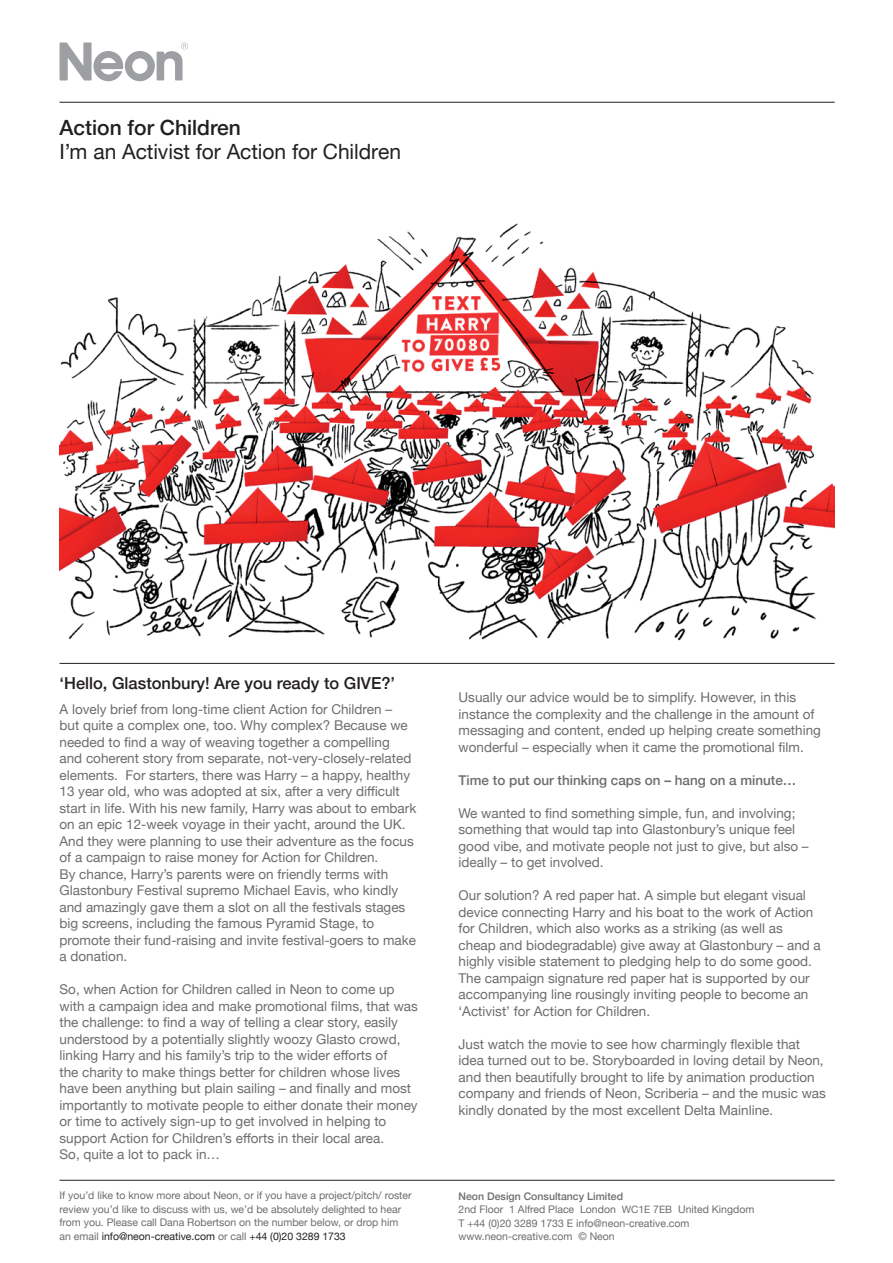
<style>
.page{position:relative;width:893px;height:1263px;background:#fff}
.page>*{position:absolute;margin:0;border:0;box-sizing:border-box;transform-origin:0 0}
.t1{font:21px "Helvetica Neue";letter-spacing:-.005em;color:#231f20}
.t2{font:500 21px "Helvetica Neue";color:#231f20}
.t3{font:500 16.5px "Helvetica Neue";color:#231f20}
.t4{font:13.5px/16.5px "Helvetica Neue";color:#6c6d70}
.t5{font:500 13.5px "Helvetica Neue";color:#6c6d70}
.t6{font:10.5px/13.5px "Helvetica Neue";color:#6c6d70}
.s1{color:#231f20}
.s2{font-weight:500}
.s3{font-size:10.2px}
</style>
<div class="page">
<hr style="left:60px;top:1180px;width:775px;height:1px;background:#231f20">
<hr style="left:60px;top:102px;width:775px;height:1px;background:#231f20">
<svg style="left:60px;top:43px;width:128px;height:38px"></svg>
<img style="left:60px;top:223px;width:775px;height:418px">
<hr style="left:60px;top:663px;width:775px;height:1px;background:#231f20">
<h1 class="t2" style="left:60px;top:111px;width:183px">Action for Children</h1>
<h1 class="t1" style="left:60px;top:137px;width:343px">I’m an Activist for Action for Children</h1>
<p class="t3" style="left:60px;top:670px;width:337px">‘Hello, Glastonbury! Are you ready to GIVE?’</p>
<p class="t4" style="left:60px;top:702px;width:358px">A lovely brief from long-time client Action for Children –<br>but quite a complex one, too. Why complex? Because we needed to find a way of weaving together a compelling<br>and coherent story from separate, not-very-closely-related elements. For starters, there was Harry – a happy, healthy 13 year old, who was adopted at six, after a very difficult start in life. With his new family, Harry was about to embark on an epic 12-week voyage in their yacht, around the UK.<br>And they were planning to use their adventure as the focus of a campaign to raise money for Action for Children.<br>By chance, Harry’s parents were on friendly terms with Glastonbury Festival supremo Michael Eavis, who kindly and amazingly gave them a slot on all the festivals stages big screens, including the famous Pyramid Stage, to promote their fund-raising and invite festival-goers to make a donation.</p>
<p class="t4" style="left:60px;top:982px;width:360px">So, when Action for Children called in Neon to come up with a campaign idea and make promotional films, that was the challenge: to find a way of telling a clear story, easily understood by a potentially slightly woozy Glasto crowd, linking Harry and his family’s trip to the wider efforts of<br>the charity to make things better for children whose lives have been anything but plain sailing – and finally and most importantly to motivate people to either donate their money or time to actively sign-up to get involved in helping to support Action for Children’s efforts in their local area.<br>So, quite a lot to pack in…</p>
<p class="t6" style="left:60px;top:1189px;width:354px">If you’d like to know more about Neon, or if you have a project/pitch/ roster review you’d like to discuss with us, we’d be absolutely delighted to hear from you. Please call Dana Robertson on the number below, or drop him an email <span class="s1">info@neon-creative.com</span> or call <span class="s1">+44 (0)20 3289 1733</span></p>
<p class="t4" style="left:459px;top:690px;width:364px">Usually our advice would be to simplify. However, in this instance the complexity and the challenge in the amount of messaging and content, ended up helping create something wonderful – especially when it came the promotional film.</p>
<p class="t5" style="left:459px;top:769px;width:339px">Time to put our thinking caps on – hang on a minute…</p>
<p class="t4" style="left:459px;top:806px;width:352px">We wanted to find something simple, fun, and involving; something that would tap into Glastonbury’s unique feel good vibe, and motivate people not just to give, but also – ideally – to get involved.</p>
<p class="t4" style="left:459px;top:888px;width:364px">Our solution? A red paper hat. A simple but elegant visual device connecting Harry and his boat to the work of Action for Children, which also works as a striking (as well as cheap and biodegradable) give away at Glastonbury – and a highly visible statement to pledging help to do some good.<br>The campaign signature red paper hat is supported by our accompanying line rousingly inviting people to become an ‘Activist’ for Action for Children.</p>
<p class="t4" style="left:459px;top:1036px;width:369px">Just watch the movie to see how charmingly flexible that idea turned out to be. Storyboarded in loving detail by Neon, and then beautifully brought to life by animation production company and friends of Neon, Scriberia – and the music was kindly donated by the most excellent Delta Mainline.</p>
<p class="t6" style="left:459px;top:1190px;width:297px"><span class="s2">Neon Design Consultancy Limited<br></span>2nd Floor 1 Alfred Place London <span class="s3">WC</span>1<span class="s3">E</span> 7<span class="s3">EB</span> United Kingdom T +44 (0)20 3289 1733 E info@neon-creative.com www.neon-creative.com © Neon</p>
</div>
